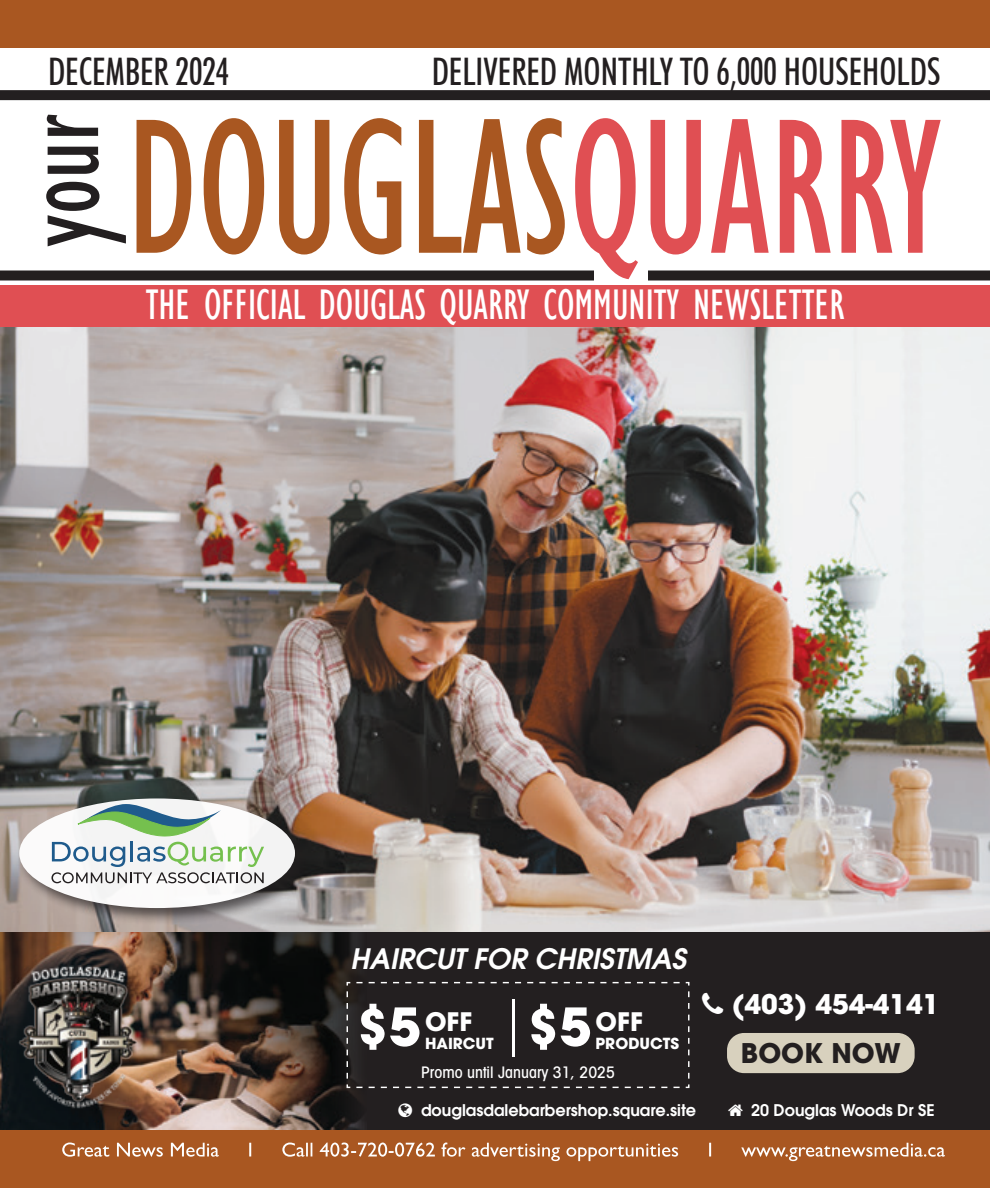
<style>
.page{position:relative;width:990px;height:1188px;background:#fff}
.page>*{position:absolute;margin:0;border:0;box-sizing:border-box;transform-origin:0 0}
.t1{font:condensed 198.8px "Gill Sans";color:#a95721;scale:.85 1}
.t2{font:condensed 114px "Gill Sans";color:#231f20;scale:.92 1}
.t3{font:700 52px "Avant Garde";color:#fff}
.t4{font:condensed 44px "Gill Sans";color:#fff;scale:.93 1}
.t5{font:500 condensed 38px "Futura BT";color:#231f20;scale:.92 1}
.t6{font:italic 600 28px "Avant Garde CE";color:#fff}
.t7{font:700 27px/49px "Avant Garde";color:#fff}
.t8{font:700 25.4px "Avant Garde";color:#fff}
.t9{font:600 16px "Avant Garde CE";color:#fff}
.t10{font:500 condensed 16px "Avant Garde";color:#fff}
.t11{font:700 15.2px "Avant Garde";color:#fff}
.s1{color:#e04f53}
.s2{color:#231f20}
</style>
<div class="page">
<img style="left:0;top:327px;width:990px;height:605px">
<div style="left:0;top:0;width:990px;height:53px;background:#a95721"></div>
<div style="left:0;top:1130px;width:990px;height:58px;background:#a95721"></div>
<svg style="left:62px;top:1143px;width:883px;height:19px"></svg>
<div style="left:0;top:48px;width:990px;height:237px;background:#fff"></div>
<div style="left:0;top:90px;width:990px;height:10px;background:#231f20"></div>
<div style="left:0;top:270px;width:594px;height:10px;background:#231f20"></div>
<div style="left:0;top:286px;width:990px;height:41px;background:#e04f53"></div>
<div style="left:648px;top:270px;width:342px;height:10px;background:#231f20"></div>
<div style="left:16px;top:795px;width:296px;height:130px;background:#231f20;opacity:.75"></div>
<div style="left:19px;top:798px;width:276px;height:110px;background:#fff;border-radius:50%"></div>
<svg style="left:51px;top:804px;width:213px;height:79px"></svg>
<div style="left:0;top:932px;width:990px;height:198px;background:#231f20"></div>
<img style="left:0;top:932px;width:364px;height:198px">
<img style="left:10px;top:953px;width:132px;height:158px">
<div style="left:727px;top:1033px;width:188px;height:40px;background:#d8d1be;border-radius:17px"></div>
<svg style="left:346px;top:981px;width:344px;height:108px"></svg>
<hr style="left:512px;top:999px;width:3px;height:57px;background:#fff">
<p class="t5" style="left:48px;top:48px;width:199px">DECEMBER 2024</p>
<p class="t5" style="left:432px;top:48px;width:555px">DELIVERED MONTHLY TO 6,000 HOUSEHOLDS</p>
<p class="t2" style="left:-6px;top:247px;width:146px;rotate:-90deg">your</p>
<p class="t1" style="left:127px;top:70px;width:960px">DOUGLAS<span class="s1">QUARRY</span></p>
<p class="t4" style="left:146px;top:279px;width:753px">THE OFFICIAL DOUGLAS QUARRY COMMUNITY NEWSLETTER</p>
<p class="t6" style="left:350px;top:940px;width:338px">HAIRCUT FOR CHRISTMAS</p>
<p class="t3" style="left:357px;top:993px;width:66px">$5</p>
<p class="t3" style="left:527px;top:993px;width:66px">$5</p>
<p class="t8" style="left:425px;top:1005px;width:49px">OFF</p>
<p class="t11" style="left:425px;top:1034px;width:70px">HAIRCUT</p>
<p class="t8" style="left:596px;top:1005px;width:49px">OFF</p>
<p class="t11" style="left:596px;top:1034px;width:85px">PRODUCTS</p>
<p class="t10" style="left:421px;top:1062px;width:195px">Promo until January 31, 2025</p>
<p class="t7" style="left:741px;top:979px;width:200px;text-indent:-9px">(403) 454-4141<br><span class="s2">BOOK NOW</span></p>
<p class="t9" style="left:421px;top:1100px;width:277px">douglasdalebarbershop.square.site</p>
<p class="t9" style="left:751px;top:1099px;width:185px">20 Douglas Woods Dr SE</p>
</div>
